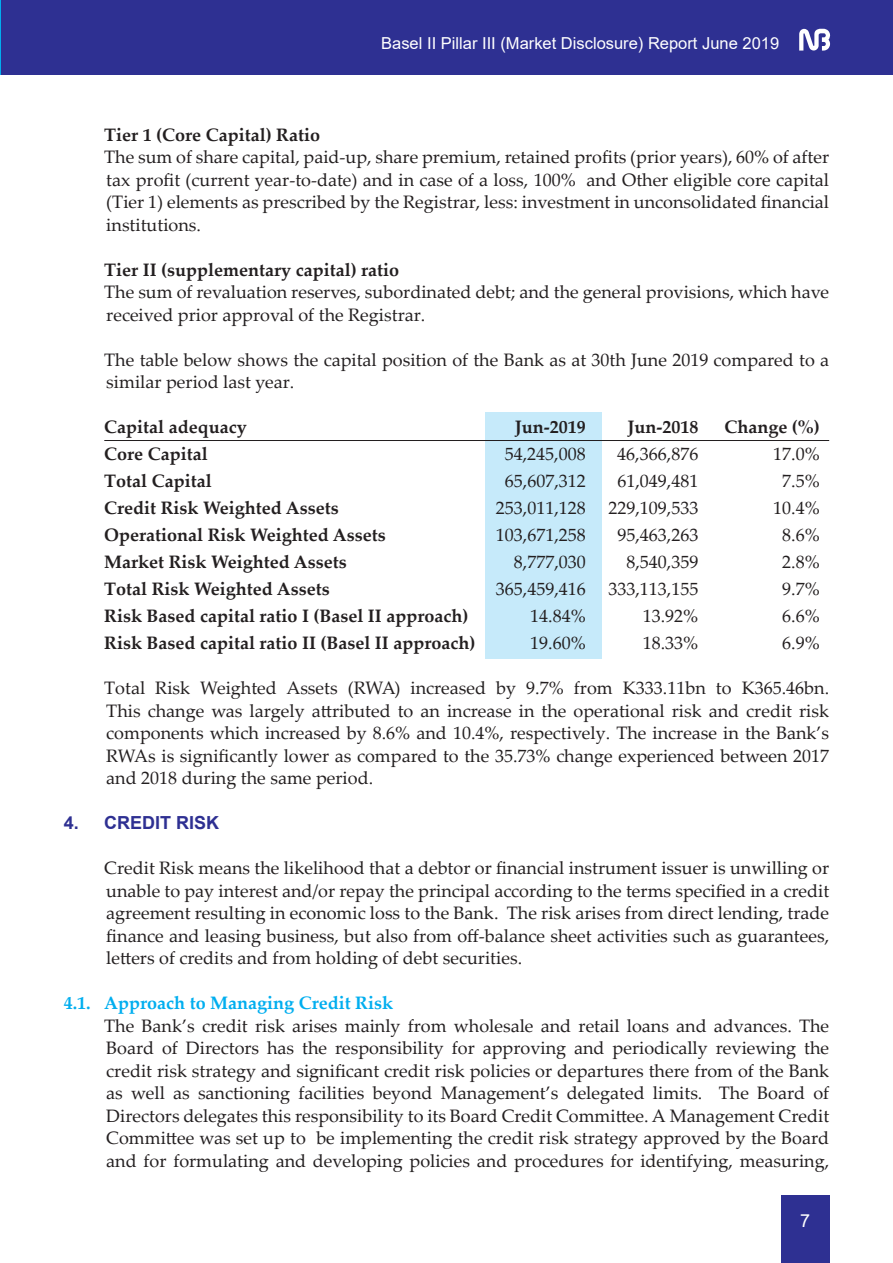
<style>
.page{position:relative;width:893px;height:1263px;background:#fff}
.page>*{position:absolute;margin:0;border:0;box-sizing:border-box;transform-origin:0 0}
.t1{font:18px/22.5px "Palatino Linotype";color:#231f20;text-align:justify}
.t2{font:700 18px "Palatino Linotype";color:#231f20}
.t3{font:700 18px "Palatino Linotype";color:#00aeef}
.t4{font:700 18px "Arial";color:#2e3092}
.t5{font:18px "Arial";color:#fff}
.t6{font:16.5px "Arial";color:#fff}
</style>
<div class="page">
<hr style="left:0;top:0;width:1px;height:75px;background:#00aeef">
<div style="left:1px;top:0;width:891px;height:75px;background:#2e3092"></div>
<div style="left:781px;top:1196px;width:48px;height:67px;background:#2e3092"></div>
<svg style="left:799px;top:29px;width:31px;height:22px"></svg>
<div style="left:485px;top:412px;width:117px;height:247px;background:#c6eafa"></div>
<hr style="left:104px;top:440px;width:725px;height:1px;background:#231f20">
<p class="t6" style="left:381px;top:32px;width:399px">Basel II Pillar III (Market Disclosure) Report June 2019</p>
<p class="t2" style="left:104px;top:122px;width:217px">Tier 1 (Core Capital) Ratio</p>
<p class="t1" style="left:104px;top:145px;width:726px">The sum of share capital, paid-up, share premium, retained profits (prior years), 60% of after tax profit (current year-to-date) and in case of a loss, 100% and Other eligible core capital (Tier 1) elements as prescribed by the Registrar, less: investment in unconsolidated financial institutions.</p>
<p class="t2" style="left:104px;top:257px;width:296px">Tier II (supplementary capital) ratio</p>
<p class="t1" style="left:104px;top:280px;width:726px">The sum of revaluation reserves, subordinated debt; and the general provisions, which have received prior approval of the Registrar.</p>
<p class="t1" style="left:104px;top:348px;width:726px">The table below shows the capital position of the Bank as at 30th June 2019 compared to a similar period last year.</p>
<p class="t2" style="left:104px;top:414px;width:144px">Capital adequacy</p>
<p class="t2" style="left:515px;top:414px;width:72px">Jun-2019</p>
<p class="t2" style="left:627px;top:414px;width:72px">Jun-2018</p>
<p class="t2" style="left:724px;top:414px;width:97px">Change (%)</p>
<p class="t2" style="left:104px;top:441px;width:105px">Core Capital</p>
<p class="t1" style="left:505px;top:442px;width:82px">54,245,008</p>
<p class="t1" style="left:617px;top:442px;width:82px">46,366,876</p>
<p class="t1" style="left:773px;top:442px;width:48px">17.0%</p>
<p class="t2" style="left:104px;top:468px;width:109px">Total Capital</p>
<p class="t1" style="left:505px;top:469px;width:82px">65,607,312</p>
<p class="t1" style="left:617px;top:469px;width:82px">61,049,481</p>
<p class="t1" style="left:782px;top:469px;width:39px">7.5%</p>
<p class="t2" style="left:104px;top:495px;width:236px">Credit Risk Weighted Assets</p>
<p class="t1" style="left:496px;top:496px;width:91px">253,011,128</p>
<p class="t1" style="left:608px;top:496px;width:91px">229,109,533</p>
<p class="t1" style="left:773px;top:496px;width:48px">10.4%</p>
<p class="t2" style="left:104px;top:522px;width:283px">Operational Risk Weighted Assets</p>
<p class="t1" style="left:496px;top:523px;width:91px">103,671,258</p>
<p class="t1" style="left:617px;top:523px;width:82px">95,463,263</p>
<p class="t1" style="left:782px;top:523px;width:39px">8.6%</p>
<p class="t2" style="left:104px;top:549px;width:244px">Market Risk Weighted Assets</p>
<p class="t1" style="left:514px;top:550px;width:73px">8,777,030</p>
<p class="t1" style="left:626px;top:550px;width:73px">8,540,359</p>
<p class="t1" style="left:782px;top:550px;width:39px">2.8%</p>
<p class="t2" style="left:104px;top:576px;width:227px">Total Risk Weighted Assets</p>
<p class="t1" style="left:496px;top:577px;width:91px">365,459,416</p>
<p class="t1" style="left:608px;top:577px;width:91px">333,113,155</p>
<p class="t1" style="left:782px;top:577px;width:39px">9.7%</p>
<p class="t2" style="left:104px;top:603px;width:366px">Risk Based capital ratio I (Basel II approach)</p>
<p class="t1" style="left:530px;top:604px;width:57px">14.84%</p>
<p class="t1" style="left:643px;top:604px;width:57px">13.92%</p>
<p class="t1" style="left:782px;top:604px;width:39px">6.6%</p>
<p class="t2" style="left:104px;top:630px;width:373px">Risk Based capital ratio II (Basel II approach)</p>
<p class="t1" style="left:530px;top:631px;width:57px">19.60%</p>
<p class="t1" style="left:643px;top:631px;width:57px">18.33%</p>
<p class="t1" style="left:782px;top:631px;width:39px">6.9%</p>
<p class="t1" style="left:104px;top:676px;width:726px">Total Risk Weighted Assets (RWA) increased by 9.7% from K333.11bn to K365.46bn.<br>This change was largely attributed to an increase in the operational risk and credit risk components which increased by 8.6% and 10.4%, respectively. The increase in the Bank’s RWAs is significantly lower as compared to the 35.73% change experienced between 2017 and 2018 during the same period.</p>
<p class="t4" style="left:64px;top:810px;width:157px">4. CREDIT RISK</p>
<p class="t1" style="left:104px;top:856px;width:726px">Credit Risk means the likelihood that a debtor or financial instrument issuer is unwilling or unable to pay interest and/or repay the principal according to the terms specified in a credit agreement resulting in economic loss to the Bank. The risk arises from direct lending, trade finance and leasing business, but also from off-balance sheet activities such as guarantees, letters of credits and from holding of debt securities.</p>
<p class="t3" style="left:64px;top:990px;width:331px">4.1. Approach to Managing Credit Risk</p>
<p class="t1" style="left:104px;top:1014px;width:726px">The Bank’s credit risk arises mainly from wholesale and retail loans and advances. The Board of Directors has the responsibility for approving and periodically reviewing the credit risk strategy and significant credit risk policies or departures there from of the Bank as well as sanctioning facilities beyond Management’s delegated limits. The Board of Directors delegates this responsibility to its Board Credit Committee. A Management Credit Committee was set up to be implementing the credit risk strategy approved by the Board and for formulating and developing policies and procedures for identifying, measuring,</p>
<p class="t5" style="left:800px;top:1208px;width:12px">7</p>
</div>
